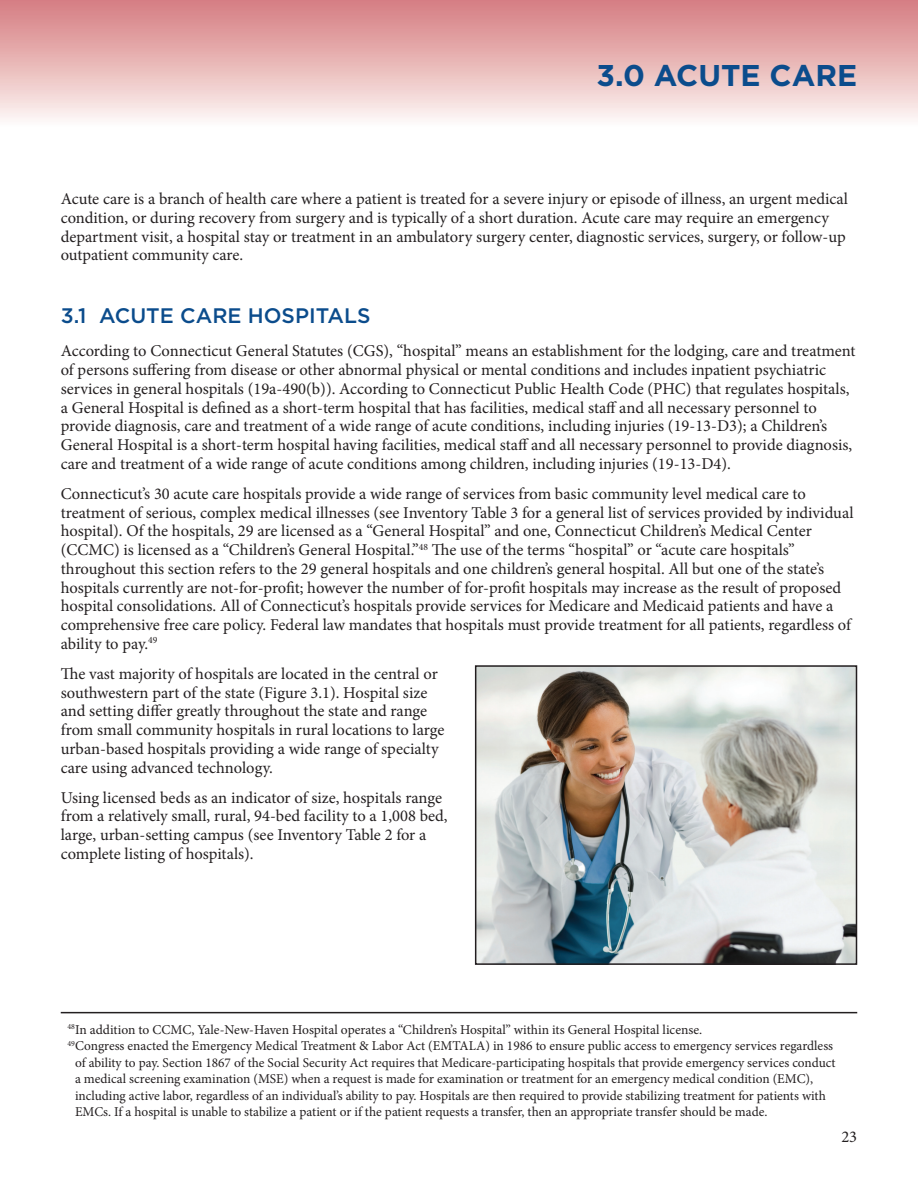
<style>
.page{position:relative;width:918px;height:1188px;background:#fff}
.page>*{position:absolute;margin:0;border:0;box-sizing:border-box;transform-origin:0 0}
.t1{font:700 30px "Gotham";color:#0b4c8c}
.t2{font:500 21px "Gotham";color:#0b4c8c}
.t3{font:16.5px/18.8px "Minion Pro";color:#231f20}
.t4{font:13.5px "Minion Pro";color:#231f20}
</style>
<div class="page">
<div style="left:0;top:0;width:918px;height:148px;background:linear-gradient(to bottom,#d57c7f,#fff)"></div>
<hr style="left:61px;top:1012px;width:796px;height:1px;background:#231f20">
<img style="left:478px;top:668px;width:376px;height:294px">
<div style="left:475px;top:665px;width:382px;height:300px;border:2px solid #221d1f"></div>
<h1 class="t1" style="left:596px;top:58px;width:262px">3.0 ACUTE CARE</h1>
<p class="t3" style="left:61px;top:189px;width:789px">Acute care is a branch of health care where a patient is treated for a severe injury or episode of illness, an urgent medical condition, or during recovery from surgery and is typically of a short duration. Acute care may require an emergency department visit, a hospital stay or treatment in an ambulatory surgery center, diagnostic services, surgery, or follow-up outpatient community care.</p>
<p class="t2" style="left:61px;top:304px;width:311px">3.1 ACUTE CARE HOSPITALS</p>
<p class="t3" style="left:61px;top:342px;width:796px">According to Connecticut General Statutes (CGS), “hospital” means an establishment for the lodging, care and treatment of persons suffering from disease or other abnormal physical or mental conditions and includes inpatient psychiatric services in general hospitals (19a-490(b)). According to Connecticut Public Health Code (PHC) that regulates hospitals, a General Hospital is defined as a short-term hospital that has facilities, medical staff and all necessary personnel to provide diagnosis, care and treatment of a wide range of acute conditions, including injuries (19-13-D3); a Children’s General Hospital is a short-term hospital having facilities, medical staff and all necessary personnel to provide diagnosis, care and treatment of a wide range of acute conditions among children, including injuries (19-13-D4).</p>
<p class="t3" style="left:61px;top:484px;width:794px">Connecticut’s 30 acute care hospitals provide a wide range of services from basic community level medical care to treatment of serious, complex medical illnesses (see Inventory Table 3 for a general list of services provided by individual hospital). Of the hospitals, 29 are licensed as a “General Hospital” and one, Connecticut Children’s Medical Center (CCMC) is licensed as a “Children’s General Hospital.”<sup>48</sup> The use of the terms “hospital” or “acute care hospitals” throughout this section refers to the 29 general hospitals and one children’s general hospital. All but one of the state’s hospitals currently are not-for-profit; however the number of for-profit hospitals may increase as the result of proposed hospital consolidations. All of Connecticut’s hospitals provide services for Medicare and Medicaid patients and have a comprehensive free care policy. Federal law mandates that hospitals must provide treatment for all patients, regardless of ability to pay.<sup>49</sup></p>
<p class="t3" style="left:61px;top:664px;width:385px">The vast majority of hospitals are located in the central or southwestern part of the state (Figure 3.1). Hospital size and setting differ greatly throughout the state and range from small community hospitals in rural locations to large urban-based hospitals providing a wide range of specialty care using advanced technology.</p>
<p class="t3" style="left:61px;top:788px;width:388px">Using licensed beds as an indicator of size, hospitals range from a relatively small, rural, 94-bed facility to a 1,008 bed, large, urban-setting campus (see Inventory Table 2 for a complete listing of hospitals).</p>
<p class="t4" style="left:68px;top:1020px;width:636px"><sup>48</sup>In addition to CCMC, Yale-New-Haven Hospital operates a “Children’s Hospital” within its General Hospital license.</p>
<p class="t4" style="left:68px;top:1037px;width:767px"><sup>49</sup>Congress enacted the Emergency Medical Treatment &amp; Labor Act (EMTALA) in 1986 to ensure public access to emergency services regardless</p>
<p class="t4" style="left:75px;top:1053px;width:762px">of ability to pay. Section 1867 of the Social Security Act requires that Medicare-participating hospitals that provide emergency services conduct</p>
<p class="t4" style="left:75px;top:1070px;width:740px">a medical screening examination (MSE) when a request is made for examination or treatment for an emergency medical condition (EMC),</p>
<p class="t4" style="left:75px;top:1086px;width:752px">including active labor, regardless of an individual’s ability to pay. Hospitals are then required to provide stabilizing treatment for patients with</p>
<p class="t4" style="left:75px;top:1103px;width:694px">EMCs. If a hospital is unable to stabilize a patient or if the patient requests a transfer, then an appropriate transfer should be made.</p>
<p class="t3" style="left:841px;top:1127px;width:17px">23</p>
</div>
